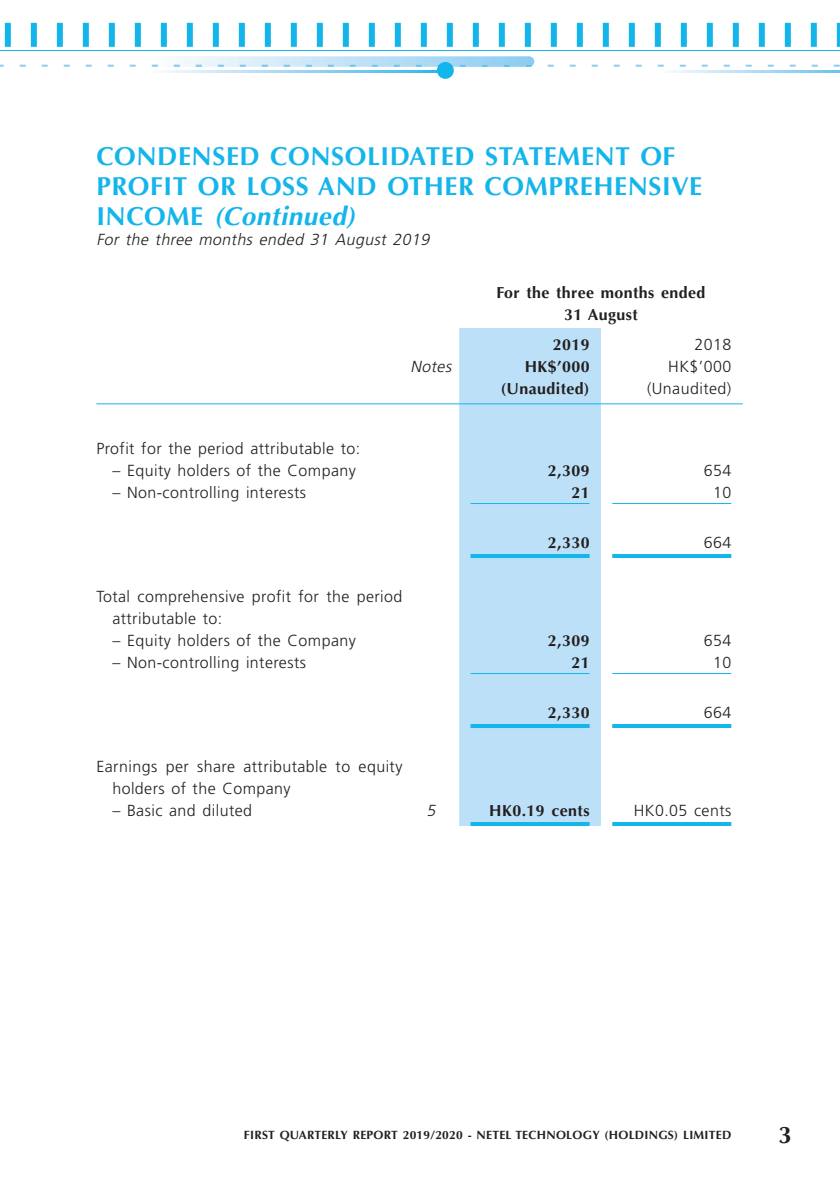
<style>
.page{position:relative;width:840px;height:1190px;background:#fff}
.page>*{position:absolute;margin:0;border:0;box-sizing:border-box;transform-origin:0 0}
.t1{font:700 26px/30px "Optima LT Std";letter-spacing:.02em;color:#13b5ea}
.t2{font:700 24px "Optima LT Std";color:#231f20}
.t3{font:300 16px/22px "Frutiger LT Std";letter-spacing:.025em;color:#231f20}
.t4{font:700 16px/22px "Optima LT Std";letter-spacing:.025em;color:#231f20;text-align:center}
.t5{font:italic 300 16px "Frutiger LT Std";color:#231f20}
.t6{font:700 12px "Optima LT Std";letter-spacing:.02em;color:#231f20}
.s1{font-style:italic}
</style>
<div class="page">
<svg style="left:0;top:65px;width:839px;height:2px"></svg>
<svg style="left:4px;top:23px;width:835px;height:24px"></svg>
<img style="left:151px;top:56px;width:383px;height:11px">
<img style="left:152px;top:65px;width:380px;height:2px">
<hr style="left:0;top:50px;width:839px;height:1px;background:#13b5ea">
<img style="left:162px;top:71px;width:275px;height:1px">
<div style="left:437px;top:62px;width:17px;height:17px;background:#13b5ea;border-radius:50%"></div>
<div style="left:459px;top:328px;width:142px;height:498px;background:#bce0f7"></div>
<hr style="left:96px;top:403px;width:307px;height:1px;background:#13b5ea">
<hr style="left:403px;top:403px;width:56px;height:1px;background:#13b5ea">
<hr style="left:459px;top:403px;width:142px;height:1px;background:#13b5ea">
<hr style="left:601px;top:403px;width:142px;height:1px;background:#13b5ea">
<hr style="left:471px;top:503px;width:119px;height:1px;background:#13b5ea">
<hr style="left:612px;top:503px;width:119px;height:1px;background:#13b5ea">
<hr style="left:471px;top:554px;width:119px;height:4px;background:#13b5ea">
<hr style="left:612px;top:554px;width:119px;height:4px;background:#13b5ea">
<hr style="left:471px;top:673px;width:119px;height:1px;background:#13b5ea">
<hr style="left:612px;top:673px;width:119px;height:1px;background:#13b5ea">
<hr style="left:471px;top:724px;width:119px;height:4px;background:#13b5ea">
<hr style="left:612px;top:724px;width:119px;height:4px;background:#13b5ea">
<hr style="left:471px;top:822px;width:119px;height:4px;background:#13b5ea">
<hr style="left:612px;top:822px;width:119px;height:4px;background:#13b5ea">
<h1 class="t1" style="left:96px;top:143px;width:607px">CONDENSED CONSOLIDATED STATEMENT OF<br>PROFIT OR LOSS AND OTHER COMPREHENSIVE<br>I N C O M E <span class="s1">(Continued)</span></h1>
<p class="t5" style="left:96px;top:232px;width:337px">For the three months ended 31 August 2019</p>
<p class="t4" style="left:496px;top:282px;width:211px">For the three months ended<br>31 August</p>
<p class="t4" style="left:553px;top:335px;width:38px">2019</p>
<p class="t3" style="left:694px;top:334px;width:38px">2018</p>
<p class="t5" style="left:410px;top:360px;width:45px">Notes</p>
<p class="t4" style="left:525px;top:357px;width:66px">HK$’000</p>
<p class="t3" style="left:668px;top:356px;width:65px">HK$’000</p>
<p class="t4" style="left:501px;top:379px;width:90px">(Unaudited)</p>
<p class="t3" style="left:647px;top:378px;width:86px">(Unaudited)</p>
<p class="t3" style="left:96px;top:438px;width:265px">Profit for the period attributable to:</p>
<p class="t3" style="left:112px;top:460px;width:245px">– Equity holders of the Company</p>
<p class="t4" style="left:548px;top:461px;width:43px">2,309</p>
<p class="t3" style="left:704px;top:460px;width:29px">654</p>
<p class="t3" style="left:112px;top:482px;width:195px">– Non-controlling interests</p>
<p class="t4" style="left:571px;top:483px;width:20px">21</p>
<p class="t3" style="left:713px;top:482px;width:20px">10</p>
<p class="t4" style="left:548px;top:533px;width:43px">2,330</p>
<p class="t3" style="left:704px;top:532px;width:29px">664</p>
<p class="t3" style="left:112px;top:586px;width:292px;text-indent:-16px">Total comprehensive profit for the period attributable to:</p>
<p class="t3" style="left:112px;top:630px;width:245px">– Equity holders of the Company</p>
<p class="t4" style="left:548px;top:631px;width:43px">2,309</p>
<p class="t3" style="left:704px;top:630px;width:29px">654</p>
<p class="t3" style="left:112px;top:652px;width:195px">– Non-controlling interests</p>
<p class="t4" style="left:571px;top:653px;width:20px">21</p>
<p class="t3" style="left:713px;top:652px;width:20px">10</p>
<p class="t4" style="left:548px;top:703px;width:43px">2,330</p>
<p class="t3" style="left:704px;top:702px;width:29px">664</p>
<p class="t3" style="left:112px;top:756px;width:292px;text-indent:-16px">Earnings per share attributable to equity holders of the Company</p>
<p class="t3" style="left:112px;top:800px;width:141px">– Basic and diluted</p>
<p class="t5" style="left:426px;top:804px;width:13px">5</p>
<p class="t4" style="left:489px;top:801px;width:102px">HK0.19 cents</p>
<p class="t3" style="left:634px;top:800px;width:99px">HK0.05 cents</p>
<p class="t6" style="left:244px;top:1129px;width:489px">FIRST QUARTERLY REPORT 2019/2020 - NETEL TECHNOLOGY (HOLDINGS) LIMITED</p>
<h2 class="t2" style="left:779px;top:1124px;width:15px">3</h2>
</div>
